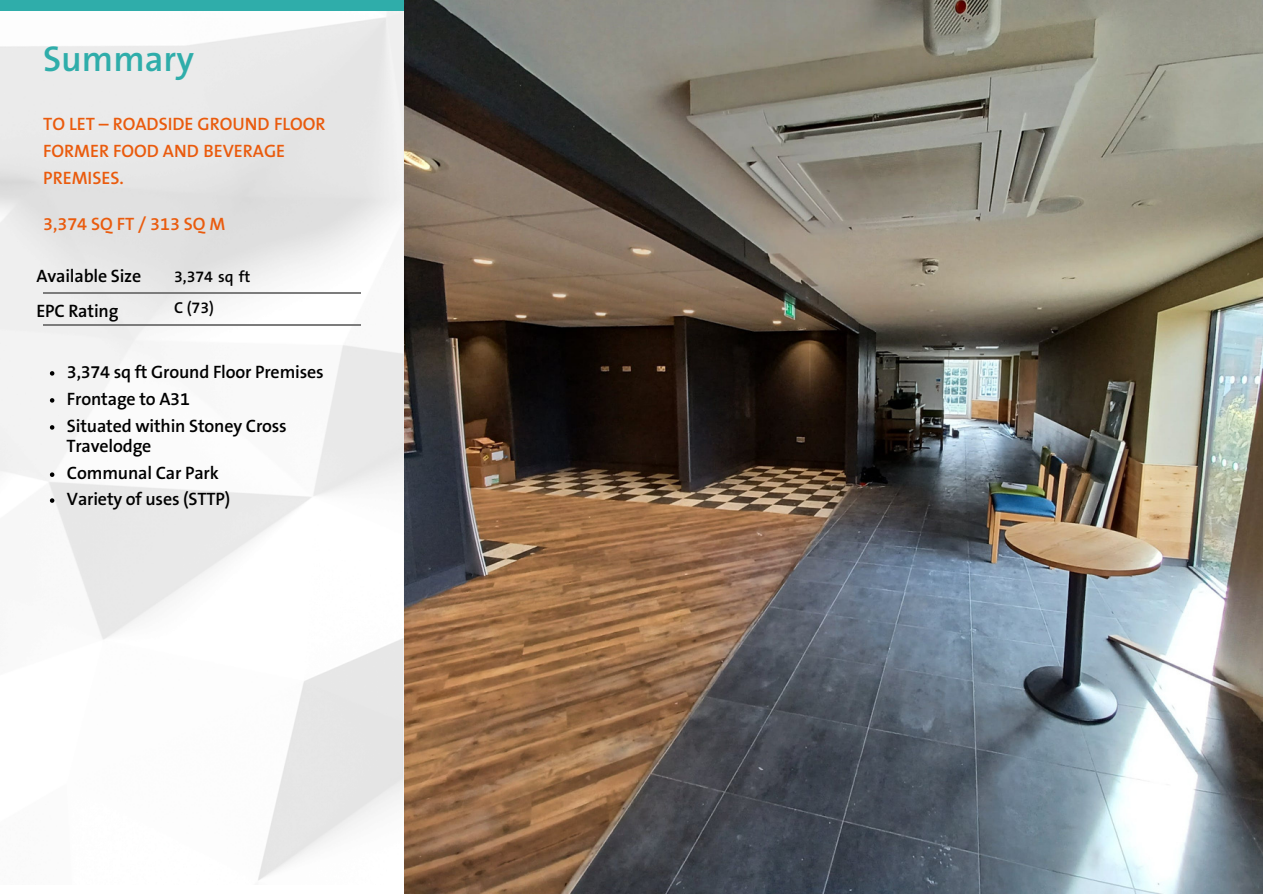
<style>
.page{position:relative;width:1263px;height:894px;background:#fff}
.page>*{position:absolute;margin:0;border:0;box-sizing:border-box;transform-origin:0 0}
.t1{font:600 36px "The Sans B6";color:#2fadaa}
.t2{font:600 18px/27px "The Sans B6";letter-spacing:-.01em;color:#000}
.t3{font:600 18px/27px "The Sans B6";color:#ea5b0d}
.t4{font:600 15.9px/31.5px "The Sans B6";color:#000}
</style>
<div class="page">
<img style="left:0;top:11px;width:404px;height:870px">
<div style="left:0;top:0;width:404px;height:11px;background:#2fadaa"></div>
<hr style="left:44px;top:293px;width:122px;height:1px;background:#7c7c7c">
<hr style="left:167px;top:293px;width:193px;height:1px;background:#7c7c7c">
<hr style="left:44px;top:324px;width:122px;height:1px;background:#7c7c7c">
<hr style="left:167px;top:324px;width:193px;height:1px;background:#7c7c7c">
<img style="left:404px;top:0;width:859px;height:893px">
<svg style="left:50px;top:371px;width:4px;height:4px"></svg>
<svg style="left:50px;top:398px;width:4px;height:4px"></svg>
<svg style="left:50px;top:425px;width:4px;height:4px"></svg>
<svg style="left:50px;top:472px;width:4px;height:5px"></svg>
<svg style="left:50px;top:498px;width:4px;height:4px"></svg>
<p class="t1" style="left:43px;top:40px;width:152px">Summary</p>
<p class="t3" style="left:43px;top:111px;width:284px">TO LET – ROADSIDE GROUND FLOOR<br>FORMER FOOD AND BEVERAGE<br>PREMISES.</p>
<p class="t3" style="left:43px;top:211px;width:184px">3,374 SQ FT / 313 SQ M</p>
<p class="t2" style="left:36px;top:259px;width:106px;line-height:34.8px">Available Size<br>EPC Rating</p>
<p class="t4" style="left:174px;top:261px;width:78px">3,374 sq ft<br>C (73)</p>
<p class="t2" style="left:67px;top:359px;width:258px">3,374 sq ft Ground Floor Premises<br>Frontage to A31<br>Situated within Stoney Cross</p>
<p class="t2" style="left:67px;top:460px;width:165px;line-height:25.8px">Communal Car Park<br>Variety of uses (STTP)</p>
<p class="t2" style="left:66px;top:433px;width:87px">Travelodge</p>
</div>
